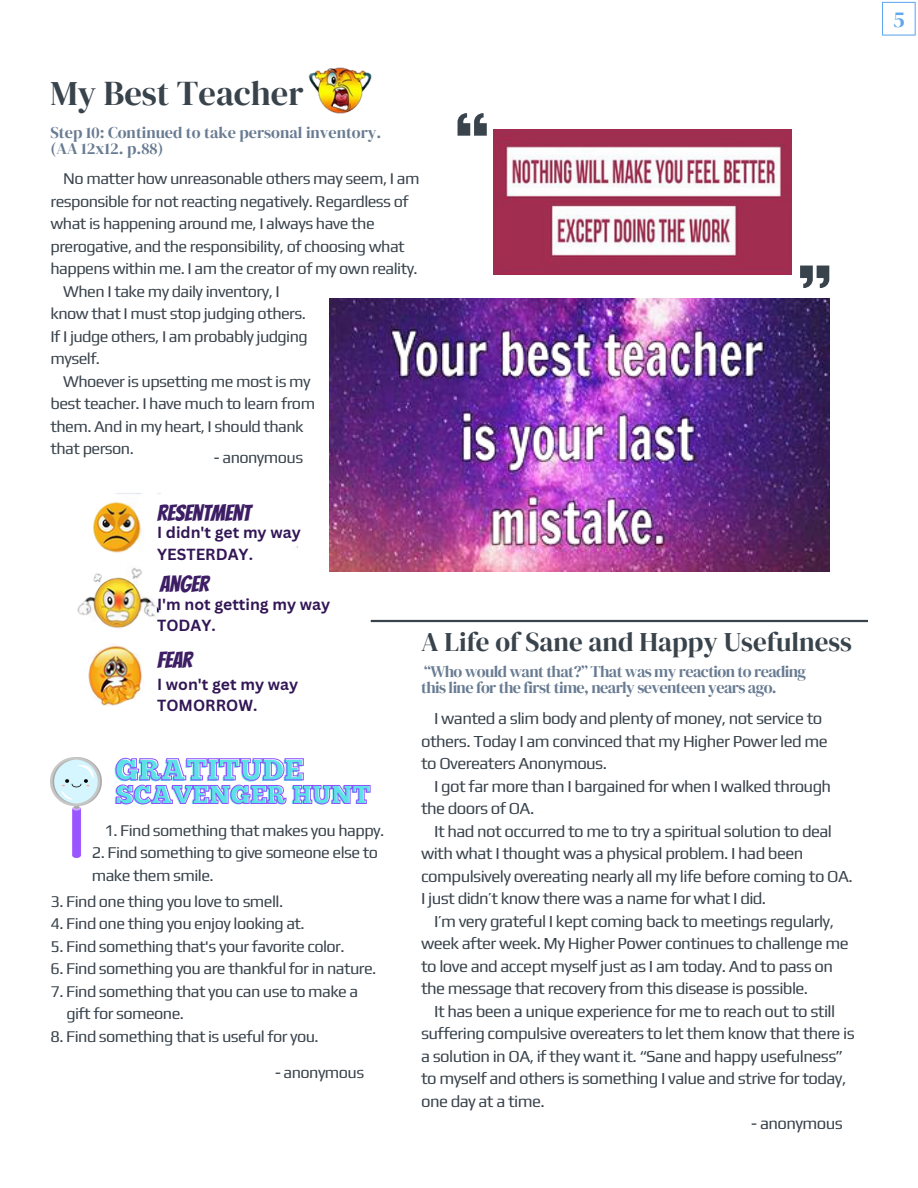
<style>
.page{position:relative;width:918px;height:1188px;background:#fff}
.page>*{position:absolute;margin:0;border:0;box-sizing:border-box;transform-origin:0 0}
.t1{font:34.5px "DM Serif Display";color:#39434c}
.t2{font:30.3px "Chunk Five";color:#5ce1e6}
.t3{font:27px "DM Serif Display";color:#39434c}
.t4{font:25.8px "Chunk Five";color:#5ce1e6}
.t5{font:22.65px "Bangers";color:#3d1d64}
.t6{font:22.5px "Bangers";color:#3d1d64}
.t7{font:22.5px "DM Serif Display";color:#62a7f1}
.t8{font:16.8px/22.5px "Play";letter-spacing:-.035em;color:#39434c}
.t9{font:16.35px/22.5px "Play";letter-spacing:-.035em;color:#39434c}
.t10{font:16.2px/15.8px "DM Serif Display";letter-spacing:-.035em;color:#687b92}
.t11{font:16.2px/15.8px "DM Serif Display";color:#687b92}
.t12{font:700 15.75px/21.3px "Canva Sans";color:#321655}
</style>
<div class="page">
<svg style="left:458px;top:113px;width:29px;height:23px"></svg>
<img style="left:493px;top:130px;width:299px;height:145px">
<svg style="left:800px;top:266px;width:29px;height:22px"></svg>
<img style="left:330px;top:298px;width:499px;height:274px">
<img style="left:308px;top:67px;width:64px;height:47px">
<svg style="left:116px;top:758px;width:255px;height:46px"></svg>
<hr style="left:371px;top:620px;width:497px;height:2px;background:#39434c">
<img style="left:51px;top:757px;width:50px;height:100px">
<svg style="left:882px;top:2px;width:34px;height:34px"></svg>
<img style="left:77px;top:493px;width:221px;height:213px">
<h1 class="t1" style="left:51px;top:70px;width:255px">My Best Teacher</h1>
<p class="t11" style="left:51px;top:124px;width:332px">Step 10: Continued to take personal inventory. (AA 12x12. p.88)</p>
<p class="t9" style="left:63px;top:167px;width:358px">No matter how unreasonable others may seem, I am</p>
<p class="t9" style="left:51px;top:190px;width:360px">responsible for not reacting negatively. Regardless of</p>
<p class="t9" style="left:51px;top:212px;width:326px">what is happening around me, I always have the</p>
<p class="t9" style="left:51px;top:235px;width:356px">prerogative, and the responsibility, of choosing what</p>
<p class="t9" style="left:51px;top:257px;width:369px">happens within me. I am the creator of my own reality.</p>
<p class="t9" style="left:63px;top:280px;width:218px">When I take my daily inventory, I</p>
<p class="t9" style="left:51px;top:302px;width:257px">know that I must stop judging others.</p>
<p class="t9" style="left:51px;top:325px;width:259px">If I judge others, I am probably judging</p>
<p class="t9" style="left:51px;top:347px;width:51px">myself.</p>
<p class="t9" style="left:63px;top:370px;width:249px">Whoever is upsetting me most is my</p>
<p class="t9" style="left:51px;top:392px;width:266px">best teacher. I have much to learn from</p>
<p class="t9" style="left:51px;top:415px;width:255px">them. And in my heart, I should thank</p>
<p class="t9" style="left:51px;top:437px;width:85px">that person.</p>
<p class="t9" style="left:214px;top:446px;width:91px">- anonymous</p>
<h3 class="t5" style="left:157px;top:501px;width:95px">RESENTMENT</h3>
<p class="t12" style="left:157px;top:521px;width:145px">I didn't get my way<br>YESTERDAY.</p>
<p class="t12" style="left:157px;top:593px;width:175px">I'm not getting my way<br>TODAY.</p>
<h3 class="t6" style="left:160px;top:573px;width:50px">ANGER</h3>
<h3 class="t6" style="left:157px;top:648px;width:37px">FEAR</h3>
<p class="t12" style="left:157px;top:673px;width:143px">I won't get my way<br>TOMORROW.</p>
<h2 class="t2" style="left:115px;top:758px;width:190px">GRATITUDE</h2>
<h3 class="t4" style="left:115px;top:785px;width:256px">SCAVENGER HUNT</h3>
<p class="t9" style="left:105px;top:819px;width:281px">1. Find something that makes you happy.</p>
<p class="t9" style="left:92px;top:841px;width:288px">2. Find something to give someone else to make them smile.</p>
<p class="t9" style="left:51px;top:890px;width:234px">3. Find one thing you love to smell.</p>
<p class="t9" style="left:51px;top:912px;width:256px">4. Find one thing you enjoy looking at.</p>
<p class="t9" style="left:51px;top:935px;width:296px">5. Find something that's your favorite color.</p>
<p class="t9" style="left:51px;top:957px;width:327px">6. Find something you are thankful for in nature.</p>
<p class="t9" style="left:66px;top:980px;width:294px;text-indent:-16px">7. Find something that you can use to make a gift for someone.</p>
<p class="t9" style="left:51px;top:1025px;width:270px">8. Find something that is useful for you.</p>
<p class="t9" style="left:275px;top:1061px;width:91px">- anonymous</p>
<h3 class="t3" style="left:421px;top:623px;width:432px">A Life of Sane and Happy Usefulness</h3>
<p class="t10" style="left:421px;top:664px;width:387px">“Who would want that?” That was my reaction to reading this line for the first time, nearly seventeen years ago.</p>
<p class="t8" style="left:421px;top:707px;width:408px;text-indent:13px">I wanted a slim body and plenty of money, not service to others. Today I am convinced that my Higher Power led me to Overeaters Anonymous.</p>
<p class="t8" style="left:421px;top:774px;width:412px;text-indent:13px">I got far more than I bargained for when I walked through the doors of OA.</p>
<p class="t8" style="left:421px;top:819px;width:433px;text-indent:13px">It had not occurred to me to try a spiritual solution to deal with what I thought was a physical problem. I had been compulsively overeating nearly all my life before coming to OA.<br>I just didn’t know there was a name for what I did.</p>
<p class="t8" style="left:421px;top:909px;width:429px;text-indent:13px">I’m very grateful I kept coming back to meetings regularly, week after week. My Higher Power continues to challenge me to love and accept myselfjust as I am today. And to pass on the message that recovery from this disease is possible.</p>
<p class="t8" style="left:421px;top:999px;width:435px;text-indent:13px">It has been a unique experience for me to reach out to still suffering compulsive overeaters to let them know that there is a solution in OA, if they want it. “Sane and happy usefulness” to myself and others is something I value and strive for today, one day at a time.</p>
<p class="t8" style="left:751px;top:1112px;width:93px">- anonymous</p>
<h3 class="t7" style="left:893px;top:3px;width:13px">5</h3>
</div>
